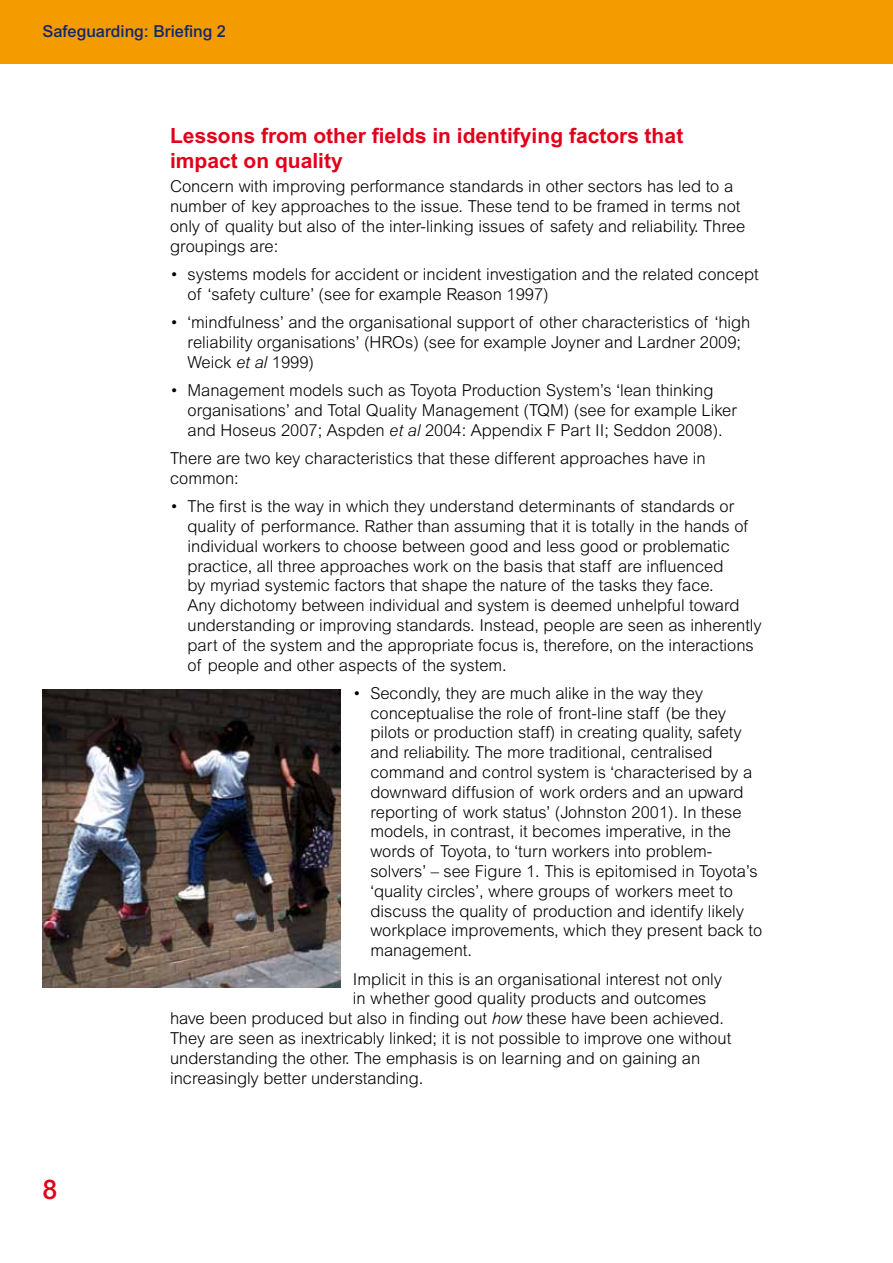
<style>
.page{position:relative;width:893px;height:1263px;background:#fff}
.page>*{position:absolute;margin:0;border:0;box-sizing:border-box;transform-origin:0 0}
.t1{font:500 27px "Arial";color:#e2011a}
.t2{font:700 21px/25.2px "Arial";color:#e2011a}
.t3{font:300 16.5px/19.8px "Arial";color:#000}
.t4{font:500 16.5px "Arial";color:#11286d}
.s1{font-style:italic}
</style>
<div class="page">
<div style="left:0;top:0;width:893px;height:64px;background:#f49b00"></div>
<img style="left:43px;top:690px;width:297px;height:297px">
<p class="t4" style="left:43px;top:22px;width:185px">Safeguarding: Briefing 2</p>
<h1 class="t1" style="left:43px;top:1174px;width:16px">8</h1>
<p class="t2" style="left:170px;top:123px;width:515px">Lessons from other fields in identifying factors that impact on quality</p>
<p class="t3" style="left:170px;top:177px;width:577px">Concern with improving performance standards in other sectors has led to a number of key approaches to the issue. These tend to be framed in terms not only of quality but also of the inter-linking issues of safety and reliability. Three groupings are:</p>
<p class="t3" style="left:188px;top:264px;width:573px;text-indent:-17px">• systems models for accident or incident investigation and the related concept of ‘safety culture’ (see for example Reason 1997)</p>
<p class="t3" style="left:188px;top:312px;width:564px;text-indent:-17px">• ‘mindfulness’ and the organisational support of other characteristics of ‘high reliability organisations’ (HROs) (see for example Joyner and Lardner 2009;<br>Weick <span class="s1">et al</span> 1999)</p>
<p class="t3" style="left:188px;top:380px;width:551px;text-indent:-17px">• Management models such as Toyota Production System’s ‘lean thinking organisations’ and Total Quality Management (TQM) (see for example Liker and Hoseus 2007; Aspden <span class="s1">et al</span> 2004: Appendix F Part II; Seddon 2008).</p>
<p class="t3" style="left:170px;top:448px;width:537px">There are two key characteristics that these different approaches have in common:</p>
<p class="t3" style="left:188px;top:496px;width:576px;text-indent:-17px">• The first is the way in which they understand determinants of standards or quality of performance. Rather than assuming that it is totally in the hands of individual workers to choose between good and less good or problematic practice, all three approaches work on the basis that staff are influenced<br>by myriad systemic factors that shape the nature of the tasks they face.<br>Any dichotomy between individual and system is deemed unhelpful toward understanding or improving standards. Instead, people are seen as inherently part of the system and the appropriate focus is, therefore, on the interactions of people and other aspects of the system.</p>
<p class="t3" style="left:370px;top:683px;width:393px;text-indent:-17px">• Secondly, they are much alike in the way they conceptualise the role of front-line staff (be they pilots or production staff) in creating quality, safety and reliability. The more traditional, centralised command and control system is ‘characterised by a downward diffusion of work orders and an upward reporting of work status’ (Johnston 2001). In these models, in contrast, it becomes imperative, in the words of Toyota, to ‘turn workers into problem&shy;solvers’ – see Figure 1. This is epitomised in Toyota’s ‘quality circles’, where groups of workers meet to discuss the quality of production and identify likely workplace improvements, which they present back to management.</p>
<p class="t3" style="left:353px;top:969px;width:371px">Implicit in this is an organisational interest not only</p>
<p class="t3" style="left:353px;top:988px;width:355px">in whether good quality products and outcomes</p>
<p class="t3" style="left:170px;top:1008px;width:556px">have been produced but also in finding out <span class="s1">how</span> these have been achieved.</p>
<p class="t3" style="left:170px;top:1028px;width:563px">They are seen as inextricably linked; it is not possible to improve one without</p>
<p class="t3" style="left:170px;top:1048px;width:532px">understanding the other. The emphasis is on learning and on gaining an</p>
<p class="t3" style="left:170px;top:1068px;width:255px">increasingly better understanding.</p>
</div>
